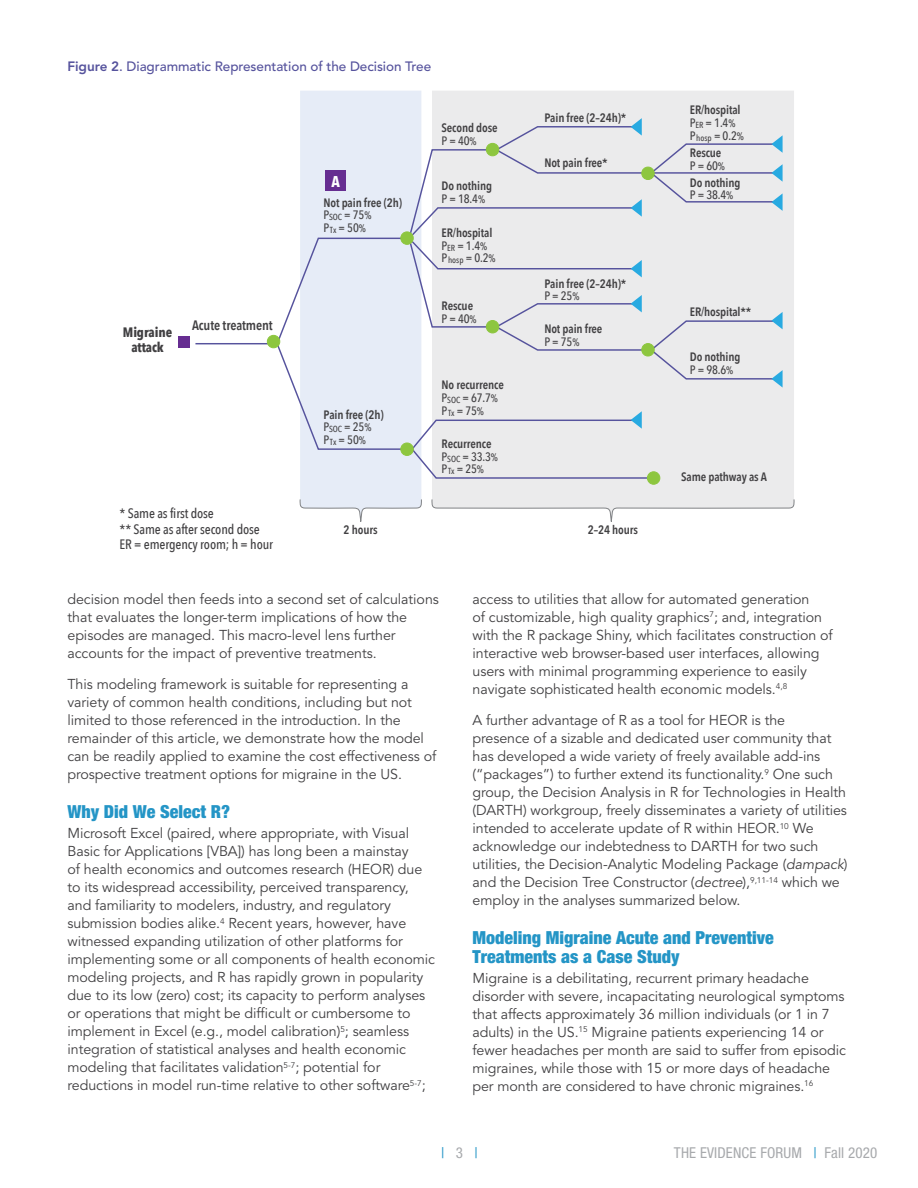
<style>
.page{position:relative;width:918px;height:1188px;background:#fff}
.page>*{position:absolute;margin:0;border:0;box-sizing:border-box;transform-origin:0 0}
.t1{font:900 condensed 18px/18.8px "Helvetica Neue LT Std";color:#2495c6}
.t2{font:700 15.6px "Avenir Next Condensed";color:#fff}
.t3{font:condensed 15px "Helvetica Neue LT Std";letter-spacing:.01em;color:#a7a9ac}
.t4{font:condensed 15px "Helvetica Neue LT Std";color:#2495c6}
.t5{font:14.25px/18px "Avenir LT Std";letter-spacing:-.005em;color:#414042}
.t6{font:500 13.65px/15.6px "Avenir Next Condensed";letter-spacing:-.01em;color:#414042}
.t7{font:700 13.65px/14.5px "Avenir Next Condensed";letter-spacing:-.01em;color:#414042;text-align:center}
.t8{font:600 13.65px "Avenir Next Condensed";letter-spacing:-.01em;color:#414042}
.t9{font:500 13.5px "Avenir LT Std";letter-spacing:-.005em;color:#56539d}
.t10{font:600 12.15px/12.8px "Avenir Next Condensed";letter-spacing:-.01em;color:#414042}
.s1{font-weight:800}
.s2{font-weight:500}
.s3{font-weight:500;font-size:10.8px}
.s4{font-style:italic}
.s5{color:#a7a9ac}
.s6{color:#2495c6}
</style>
<div class="page">
<div style="left:300px;top:91px;width:121px;height:408px;background:#e6ecf7"></div>
<div style="left:432px;top:91px;width:362px;height:408px;background:#ebebec"></div>
<hr style="left:195px;top:343px;width:83px;height:1px;background:#56539d">
<svg style="left:276px;top:118px;width:507px;height:361px;background:#e6e8ed"></svg>
<div style="left:401px;top:232px;width:12px;height:12px;background:#8dc63f;border-radius:50%"></div>
<div style="left:400px;top:231px;width:14px;height:14px;border:1px solid #8dc63f;border-radius:50%"></div>
<div style="left:267px;top:335px;width:13px;height:13px;background:#8dc63f;border-radius:50%"></div>
<div style="left:267px;top:335px;width:13px;height:13px;border:1px solid #8dc63f;border-radius:50%"></div>
<div style="left:486px;top:143px;width:13px;height:13px;background:#8dc63f;border-radius:50%"></div>
<div style="left:486px;top:143px;width:13px;height:13px;border:1px solid #8dc63f;border-radius:50%"></div>
<div style="left:642px;top:167px;width:12px;height:13px;background:#8dc63f;border-radius:50%"></div>
<div style="left:641px;top:167px;width:14px;height:13px;border:1px solid #8dc63f;border-radius:50%"></div>
<div style="left:486px;top:321px;width:13px;height:12px;background:#8dc63f;border-radius:50%"></div>
<div style="left:486px;top:320px;width:13px;height:13px;border:1px solid #8dc63f;border-radius:50%"></div>
<div style="left:401px;top:443px;width:12px;height:12px;background:#8dc63f;border-radius:50%"></div>
<div style="left:400px;top:443px;width:14px;height:13px;border:1px solid #8dc63f;border-radius:50%"></div>
<div style="left:642px;top:344px;width:12px;height:12px;background:#8dc63f;border-radius:50%"></div>
<div style="left:641px;top:343px;width:14px;height:13px;border:1px solid #8dc63f;border-radius:50%"></div>
<div style="left:647px;top:472px;width:13px;height:12px;background:#8dc63f;border-radius:50%"></div>
<div style="left:647px;top:471px;width:13px;height:14px;border:1px solid #8dc63f;border-radius:50%"></div>
<div style="left:178px;top:336px;width:12px;height:12px;background:#662d91"></div>
<div style="left:325px;top:170px;width:21px;height:21px;background:#662d91"></div>
<svg style="left:299px;top:499px;width:123px;height:23px"></svg>
<svg style="left:431px;top:499px;width:364px;height:23px"></svg>
<p class="t9" style="left:68px;top:58px;width:365px"><span class="s1">Figure 2</span>. Diagrammatic Representation of the Decision Tree</p>
<p class="t7" style="left:123px;top:325px;width:51px">Migraine attack</p>
<p class="t8" style="left:192px;top:313px;width:82px">Acute treatment</p>
<p class="t2" style="left:331px;top:171px;width:10px">A</p>
<p class="t10" style="left:323px;top:196px;width:80px">Not pain free (2h)<br><span class="s2">P</span><sub>SOC</sub> <span class="s2">= 75</span><span class="s3">%<br></span><span class="s2">P</span><sub>Tx</sub> <span class="s2">= 50</span><span class="s3">%</span></p>
<p class="t10" style="left:323px;top:408px;width:62px">Pain free (2h)<br><span class="s2">P</span><sub>SOC</sub> <span class="s2">= 25</span><span class="s3">%<br></span><span class="s2">P</span><sub>Tx</sub> <span class="s2">= 50</span><span class="s3">%</span></p>
<p class="t10" style="left:442px;top:121px;width:58px">Second dose<br><span class="s2">P = 40</span><span class="s3">%</span></p>
<p class="t10" style="left:442px;top:179px;width:52px">Do nothing<br><span class="s2">P = 18.4</span><span class="s3">%</span></p>
<p class="t10" style="left:442px;top:226px;width:55px">ER/hospital<br><span class="s2">P</span><sub>ER</sub> <span class="s2">= 1.4</span><span class="s3">%<br></span><span class="s2">P</span><sub>hosp</sub> <span class="s2">= 0.2</span><span class="s3">%</span></p>
<p class="t10" style="left:442px;top:299px;width:37px">Rescue<br><span class="s2">P = 40</span><span class="s3">%</span></p>
<p class="t10" style="left:442px;top:378px;width:64px">No recurrence<br><span class="s2">P</span><sub>SOC</sub> <span class="s2">= 67.7</span><span class="s3">%<br></span><span class="s2">P</span><sub>Tx</sub> <span class="s2">= 75</span><span class="s3">%</span></p>
<p class="t10" style="left:442px;top:437px;width:58px">Recurrence<br><span class="s2">P</span><sub>SOC</sub> <span class="s2">= 33.3</span><span class="s3">%<br></span><span class="s2">P</span><sub>Tx</sub> <span class="s2">= 25</span><span class="s3">%</span></p>
<p class="t10" style="left:544px;top:111px;width:83px">Pain free (2–24h)*</p>
<p class="t10" style="left:690px;top:103px;width:55px">ER/hospital<br><span class="s2">P</span><sub>ER</sub> <span class="s2">= 1.4</span><span class="s3">%<br></span><span class="s2">P</span><sub>hosp</sub> <span class="s2">= 0.2</span><span class="s3">%</span></p>
<p class="t10" style="left:690px;top:147px;width:37px">Rescue<br><span class="s2">P = 60</span><span class="s3">%</span></p>
<p class="t10" style="left:690px;top:176px;width:52px">Do nothing<br><span class="s2">P = 38.4</span><span class="s3">%</span></p>
<p class="t10" style="left:544px;top:156px;width:65px">Not pain free*</p>
<p class="t10" style="left:544px;top:277px;width:83px">Pain free (2–24h)*<br><span class="s2">P = 25</span><span class="s3">%</span></p>
<p class="t10" style="left:544px;top:322px;width:60px">Not pain free<br><span class="s2">P = 75</span><span class="s3">%</span></p>
<p class="t10" style="left:690px;top:305px;width:63px">ER/hospital**</p>
<p class="t10" style="left:690px;top:350px;width:52px">Do nothing<br><span class="s2">P = 98.6</span><span class="s3">%</span></p>
<p class="t10" style="left:681px;top:470px;width:87px">Same pathway as A</p>
<p class="t6" style="left:120px;top:505px;width:155px">* Same as first dose<br>** Same as after second dose<br>ER = emergency room; h = hour</p>
<p class="t10" style="left:344px;top:523px;width:35px">2 hours</p>
<p class="t10" style="left:588px;top:523px;width:52px">2–24 hours</p>
<p class="t5" style="left:68px;top:590px;width:373px">decision model then feeds into a second set of calculations that evaluates the longer-term implications of how the episodes are managed. This macro-level lens further accounts for the impact of preventive treatments.</p>
<p class="t5" style="left:68px;top:676px;width:370px">This modeling framework is suitable for representing a variety of common health conditions, including but not limited to those referenced in the introduction. In the remainder of this article, we demonstrate how the model can be readily applied to examine the cost effectiveness of prospective treatment options for migraine in the US.</p>
<p class="t1" style="left:68px;top:802px;width:164px">Why Did We Select R?</p>
<p class="t5" style="left:68px;top:825px;width:369px">Microsoft Excel (paired, where appropriate, with Visual Basic for Applications [VBA]) has long been a mainstay<br>of health economics and outcomes research (HEOR) due to its widespread accessibility, perceived transparency, and familiarity to modelers, industry, and regulatory submission bodies alike.<sup>4</sup> Recent years, however, have witnessed expanding utilization of other platforms for implementing some or all components of health economic modeling projects, and R has rapidly grown in popularity due to its low (zero) cost; its capacity to perform analyses or operations that might be difficult or cumbersome to implement in Excel (e.g., model calibration)<sup>5</sup>; seamless integration of statistical analyses and health economic modeling that facilitates validation<sup>5-7</sup>; potential for reductions in model run-time relative to other software<sup>5-7</sup>;</p>
<p class="t5" style="left:472px;top:590px;width:362px">access to utilities that allow for automated generation<br>of customizable, high quality graphics<sup>7</sup>; and, integration with the R package Shiny, which facilitates construction of interactive web browser-based user interfaces, allowing users with minimal programming experience to easily navigate sophisticated health economic models.<sup>4,8</sup></p>
<p class="t5" style="left:472px;top:712px;width:377px">A further advantage of R as a tool for HEOR is the<br>presence of a sizable and dedicated user community that has developed a wide variety of freely available add-ins (“packages”) to further extend its functionality.<sup>9</sup> One such group, the Decision Analysis in R for Technologies in Health (DARTH) workgroup, freely disseminates a variety of utilities intended to accelerate update of R within HEOR.<sup>10</sup> We acknowledge our indebtedness to DARTH for two such utilities, the Decision-Analytic Modeling Package (<span class="s4">dampack</span>) and the Decision Tree Constructor (<span class="s4">dectree</span>),<sup>9,11-14</sup> which we employ in the analyses summarized below.</p>
<p class="t1" style="left:472px;top:928px;width:303px">Modeling Migraine Acute and Preventive<br>Treatments as a Case Study</p>
<p class="t5" style="left:472px;top:969px;width:375px">Migraine is a debilitating, recurrent primary headache disorder with severe, incapacitating neurological symptoms that affects approximately 36 million individuals (or 1 in 7 adults) in the US.<sup>15</sup> Migraine patients experiencing 14 or fewer headaches per month are said to suffer from episodic migraines, while those with 15 or more days of headache per month are considered to have chronic migraines.<sup>16</sup></p>
<p class="t4" style="left:441px;top:1144px;width:38px">| <span class="s5">3</span> |</p>
<p class="t3" style="left:674px;top:1144px;width:205px">THE EVIDENCE FORUM <span class="s6">|</span> Fall 2020</p>
</div>
